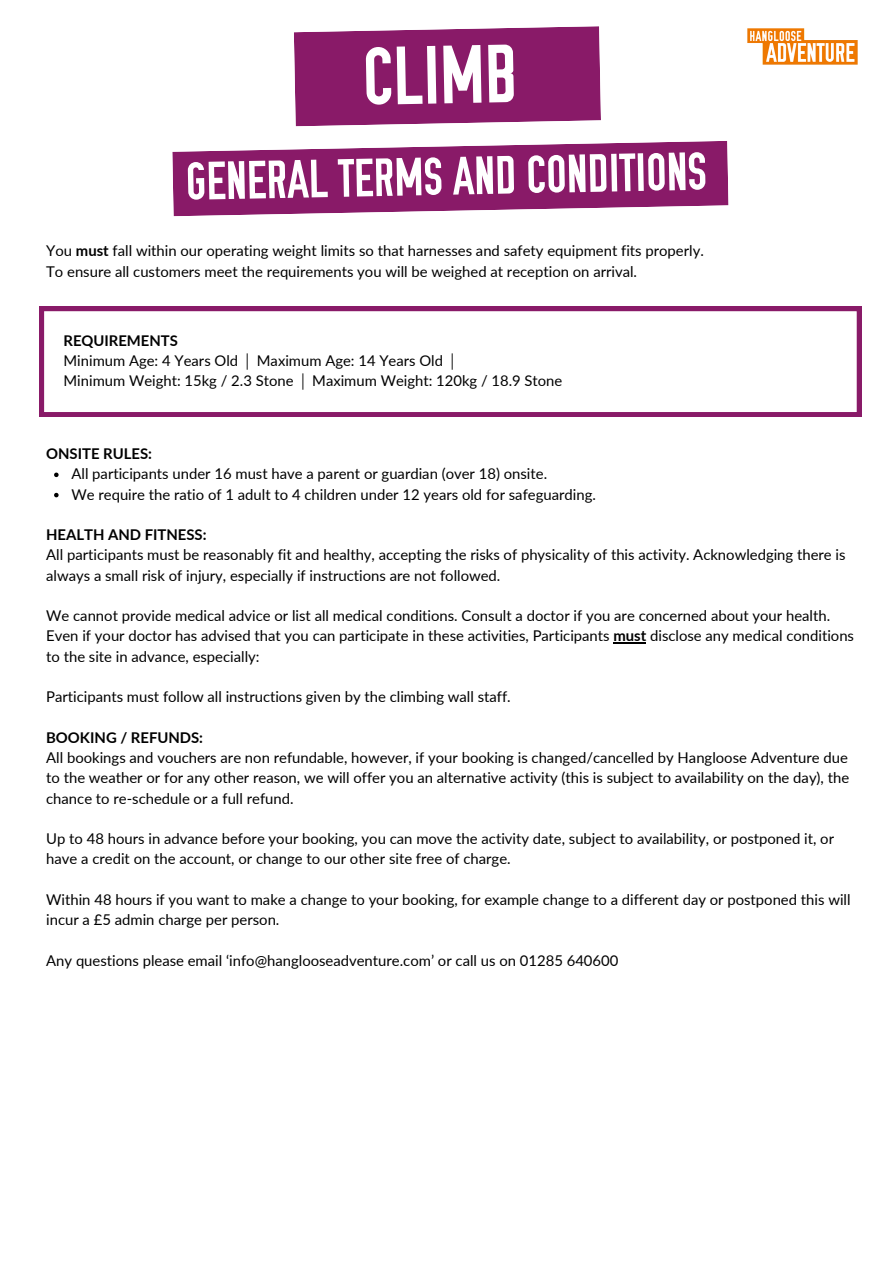
<style>
.page{position:relative;width:894px;height:1264px;background:#fff}
.page>*{position:absolute;margin:0;border:0;box-sizing:border-box;transform-origin:0 0}
.t1{font:82.35px "OSP DIN";color:#fff}
.t2{font:53.7px "OSP DIN";color:#fff}
.t3{font:14.85px/20.2px "Lato";color:#000}
.t4{font:700 14.85px "Lato";color:#000}
.s1{font-weight:700}
</style>
<div class="page">
<svg style="left:294px;top:26px;width:306px;height:100px;background:#902871"></svg>
<svg style="left:172px;top:141px;width:556px;height:75px;background:#9a3b7e"></svg>
<svg style="left:54px;top:472px;width:5px;height:5px"></svg>
<svg style="left:54px;top:493px;width:5px;height:4px"></svg>
<hr style="left:613px;top:642px;width:33px;height:1px;background:#000">
<svg style="left:40px;top:307px;width:821px;height:109px"></svg>
<img style="left:747px;top:28px;width:111px;height:36px">
<p class="t1" style="left:362px;top:35px;width:156px;rotate:-1deg">CLIMB</p>
<p class="t2" style="left:185px;top:153px;width:522px;rotate:-1deg">GENERAL TERMS AND CONDITIONS</p>
<h1 class="t3" style="left:46px;top:240px;width:659px">You <span class="s1">must</span> fall within our operating weight limits so that harnesses and safety equipment fits properly.</h1>
<h2 class="t3" style="left:46px;top:261px;width:592px">To ensure all customers meet the requirements you will be weighed at reception on arrival.</h2>
<p class="t4" style="left:63px;top:331px;width:116px">REQUIREMENTS</p>
<p class="t3" style="left:63px;top:350px;width:396px">Minimum Age: 4 Years Old │ Maximum Age: 14 Years Old │</p>
<p class="t3" style="left:63px;top:370px;width:500px">Minimum Weight: 15kg / 2.3 Stone │ Maximum Weight: 120kg / 18.9 Stone</p>
<p class="t4" style="left:46px;top:444px;width:107px">ONSITE RULES:</p>
<p class="t3" style="left:71px;top:463px;width:477px">All participants under 16 must have a parent or guardian (over 18) onsite.</p>
<p class="t3" style="left:71px;top:483px;width:526px">We require the ratio of 1 adult to 4 children under 12 years old for safeguarding.</p>
<h3 class="t4" style="left:46px;top:525px;width:162px">HEALTH AND FITNESS:</h3>
<p class="t3" style="left:46px;top:544px;width:800px">All participants must be reasonably fit and healthy, accepting the risks of physicality of this activity. Acknowledging there is always a small risk of injury, especially if instructions are not followed.</p>
<p class="t3" style="left:46px;top:605px;width:809px">We cannot provide medical advice or list all medical conditions. Consult a doctor if you are concerned about your health.<br>Even if your doctor has advised that you can participate in these activities, Participants <span class="s1">must</span> disclose any medical conditions to the site in advance, especially:</p>
<p class="t3" style="left:46px;top:686px;width:466px">Participants must follow all instructions given by the climbing wall staff.</p>
<p class="t4" style="left:46px;top:728px;width:158px">BOOKING / REFUNDS:</p>
<p class="t3" style="left:46px;top:747px;width:804px;text-align:justify">All bookings and vouchers are non refundable, however, if your booking is changed/cancelled by Hangloose Adventure due to the weather or for any other reason, we will offer you an alternative activity (this is subject to availability on the day), the chance to re-schedule or a full refund.</p>
<p class="t3" style="left:46px;top:828px;width:789px">Up to 48 hours in advance before your booking, you can move the activity date, subject to availability, or postponed it, or have a credit on the account, or change to our other site free of charge.</p>
<p class="t3" style="left:46px;top:888px;width:805px">Within 48 hours if you want to make a change to your booking, for example change to a different day or postponed this will incur a £5 admin charge per person.</p>
<p class="t3" style="left:46px;top:949px;width:573px">Any questions please email ‘info@hanglooseadventure.com’ or call us on 01285 640600</p>
</div>
